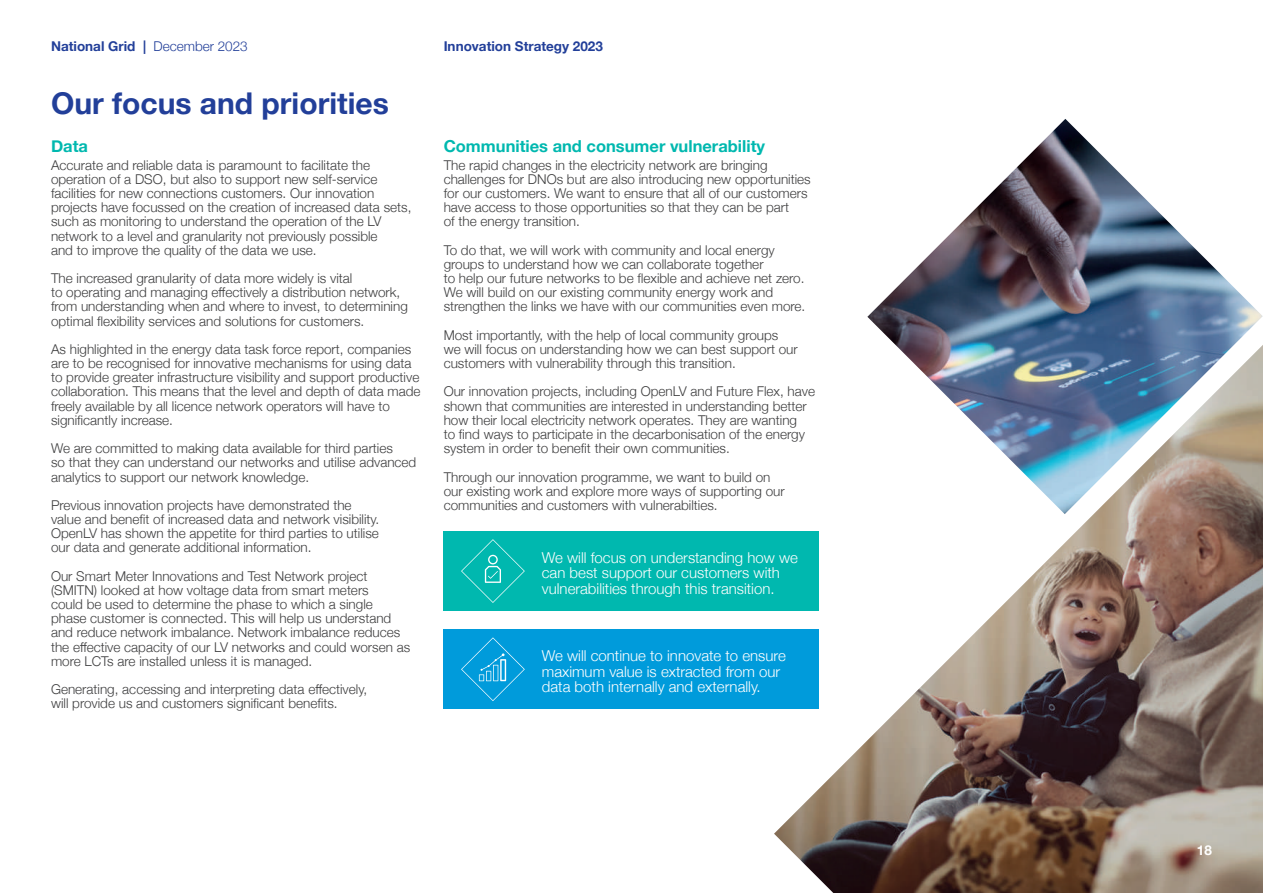
<style>
.page{position:relative;width:1263px;height:893px;background:#fff}
.page>*{position:absolute;margin:0;border:0;box-sizing:border-box;transform-origin:0 0}
.t1{font:700 30px "Helvetica Neue";color:#223f99}
.t2{font:700 16.5px "Helvetica Neue";color:#00b8af}
.t3{font:300 15px/15.8px "Helvetica Neue";color:#fff}
.t4{font:300 13.5px/14.1px "Helvetica Neue";color:#3e3e3f}
.t5{font:700 13.5px "Helvetica Neue";color:#223f99}
.t6{font:700 13.5px "Helvetica Neue";color:#fff}
.s1{font-weight:300}
</style>
<div class="page">
<img style="left:774px;top:514px;width:489px;height:379px">
<img style="left:867px;top:119px;width:396px;height:395px">
<div style="left:444px;top:531px;width:375px;height:80px;background:#00b8af"></div>
<div style="left:444px;top:630px;width:375px;height:79px;background:#009bdb"></div>
<svg style="left:461px;top:539px;width:64px;height:64px"></svg>
<svg style="left:461px;top:637px;width:64px;height:64px"></svg>
<p class="t5" style="left:51px;top:36px;width:198px">National Grid | <span class="s1">December 2023</span></p>
<p class="t5" style="left:444px;top:36px;width:161px">Innovation Strategy 2023</p>
<h1 class="t1" style="left:51px;top:80px;width:339px">Our focus and priorities</h1>
<p class="t2" style="left:51px;top:133px;width:38px">Data</p>
<p class="t4" style="left:51px;top:157px;width:362px">Accurate and reliable data is paramount to facilitate the operation of a DSO, but also to support new self-service facilities for new connections customers. Our innovation projects have focussed on the creation of increased data sets, such as monitoring to understand the operation of the LV network to a level and granularity not previously possible<br>and to improve the quality of the data we use.</p>
<p class="t4" style="left:51px;top:270px;width:358px">The increased granularity of data more widely is vital<br>to operating and managing effectively a distribution network, from understanding when and where to invest, to determining optimal flexibility services and solutions for customers.</p>
<p class="t4" style="left:51px;top:341px;width:371px">As highlighted in the energy data task force report, companies are to be recognised for innovative mechanisms for using data to provide greater infrastructure visibility and support productive collaboration. This means that the level and depth of data made freely available by all licence network operators will have to significantly increase.</p>
<p class="t4" style="left:51px;top:440px;width:367px">We are committed to making data available for third parties<br>so that they can understand our networks and utilise advanced analytics to support our network knowledge.</p>
<p class="t4" style="left:51px;top:497px;width:330px">Previous innovation projects have demonstrated the value and benefit of increased data and network visibility.<br>OpenLV has shown the appetite for third parties to utilise our data and generate additional information.</p>
<p class="t4" style="left:51px;top:568px;width:361px">Our Smart Meter Innovations and Test Network project (SMITN) looked at how voltage data from smart meters<br>could be used to determine the phase to which a single phase customer is connected. This will help us understand and reduce network imbalance. Network imbalance reduces the effective capacity of our LV networks and could worsen as more LCTs are installed unless it is managed.</p>
<p class="t4" style="left:51px;top:681px;width:318px">Generating, accessing and interpreting data effectively, will provide us and customers significant benefits.</p>
<p class="t2" style="left:444px;top:133px;width:323px">Communities and consumer vulnerability</p>
<p class="t4" style="left:444px;top:157px;width:369px">The rapid changes in the electricity network are bringing challenges for DNOs but are also introducing new opportunities for our customers. We want to ensure that all of our customers have access to those opportunities so that they can be part<br>of the energy transition.</p>
<p class="t4" style="left:444px;top:242px;width:363px">To do that, we will work with community and local energy groups to understand how we can collaborate together<br>to help our future networks to be flexible and achieve net zero.<br>We will build on our existing community energy work and strengthen the links we have with our communities even more.</p>
<p class="t4" style="left:444px;top:327px;width:356px">Most importantly, with the help of local community groups we will focus on understanding how we can best support our customers with vulnerability through this transition.</p>
<p class="t4" style="left:444px;top:384px;width:373px">Our innovation projects, including OpenLV and Future Flex, have shown that communities are interested in understanding better how their local electricity network operates. They are wanting<br>to find ways to participate in the decarbonisation of the energy system in order to benefit their own communities.</p>
<p class="t4" style="left:444px;top:469px;width:343px">Through our innovation programme, we want to build on our existing work and explore more ways of supporting our communities and customers with vulnerabilties.</p>
<p class="t3" style="left:542px;top:548px;width:258px">We will focus on understanding how we can best support our customers with vulnerabilities through this transition.</p>
<p class="t3" style="left:542px;top:646px;width:245px">We will continue to innovate to ensure maximum value is extracted from our data both internally and externally.</p>
<p class="t6" style="left:1197px;top:840px;width:17px">18</p>
</div>
